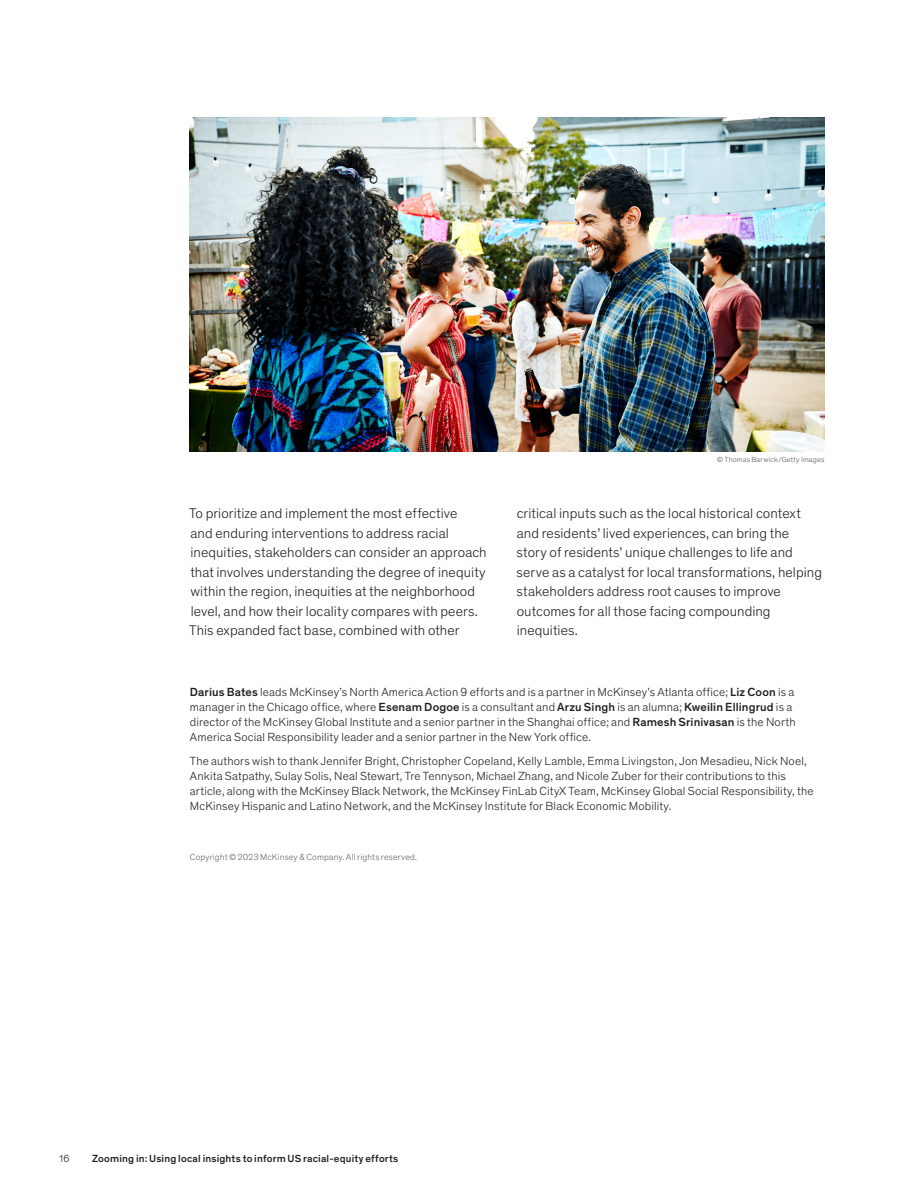
<style>
.page{position:relative;width:918px;height:1188px;background:#fff}
.page>*{position:absolute;margin:0;border:0;box-sizing:border-box;transform-origin:0 0}
.Body_text{font:300 14.25px/19.5px "Mc Kinsey Sans";letter-spacing:.005em;color:#231f20}
.Author_bios-end_of_a{font:300 12px/15px "Mc Kinsey Sans";letter-spacing:.01em;color:#231f20}
.t1{font:500 10.5px "Mc Kinsey Sans";letter-spacing:.015em;color:#231f20}
.t2{font:300 10.5px "Mc Kinsey Sans";color:#231f20}
.Copyright_text{font:300 9px "Mc Kinsey Sans";letter-spacing:.015em;color:#656565}
.Art_Photo_credit{font:300 7.5px "Mc Kinsey Sans";letter-spacing:.025em;color:#57585a}
.s1{font-weight:500}
</style>
<div class="page">
<img style="left:190px;top:118px;width:634px;height:334px">
<p class="Art_Photo_credit" style="left:717px;top:454px;width:109px">© Thomas Barwick/Getty Images</p>
<p class="Body_text" style="left:189px;top:503px;width:299px">To prioritize and implement the most effective<br>and enduring interventions to address racial inequities, stakeholders can consider an approach that involves understanding the degree of inequity within the region, inequities at the neighborhood level, and how their locality compares with peers.<br>This expanded fact base, combined with other</p>
<p class="Body_text" style="left:517px;top:503px;width:307px">critical inputs such as the local historical context and residents’ lived experiences, can bring the story of residents’ unique challenges to life and serve as a catalyst for local transformations, helping stakeholders address root causes to improve outcomes for all those facing compounding inequities.</p>
<p class="Author_bios-end_of_a" style="left:190px;top:684px;width:607px"><span class="s1">Darius Bates</span> leads McKinsey’s North America Action 9 efforts and is a partner in McKinsey’s Atlanta office; <span class="s1">Liz Coon</span> is a manager in the Chicago office, where <span class="s1">Esenam Dogoe</span> is a consultant and <span class="s1">Arzu Singh</span> is an alumna; <span class="s1">Kweilin Ellingrud</span> is a director of the McKinsey Global Institute and a senior partner in the Shanghai office; and <span class="s1">Ramesh Srinivasan</span> is the North America Social Responsibility leader and a senior partner in the New York office.</p>
<p class="Author_bios-end_of_a" style="left:190px;top:753px;width:625px">The authors wish to thank Jennifer Bright, Christopher Copeland, Kelly Lamble, Emma Livingston, Jon Mesadieu, Nick Noel, Ankita Satpathy, Sulay Solis, Neal Stewart, Tre Tennyson, Michael Zhang, and Nicole Zuber for their contributions to this article, along with the McKinsey Black Network, the McKinsey FinLab CityX Team, McKinsey Global Social Responsibility, the McKinsey Hispanic and Latino Network, and the McKinsey Institute for Black Economic Mobility.</p>
<p class="Copyright_text" style="left:190px;top:850px;width:229px">Copyright © 2023 McKinsey &amp; Company. All rights reserved.</p>
<p class="t2" style="left:60px;top:1151px;width:11px">16</p>
<p class="t1" style="left:92px;top:1151px;width:308px">Zooming in: Using local insights to inform US racial-equity efforts</p>
</div>
